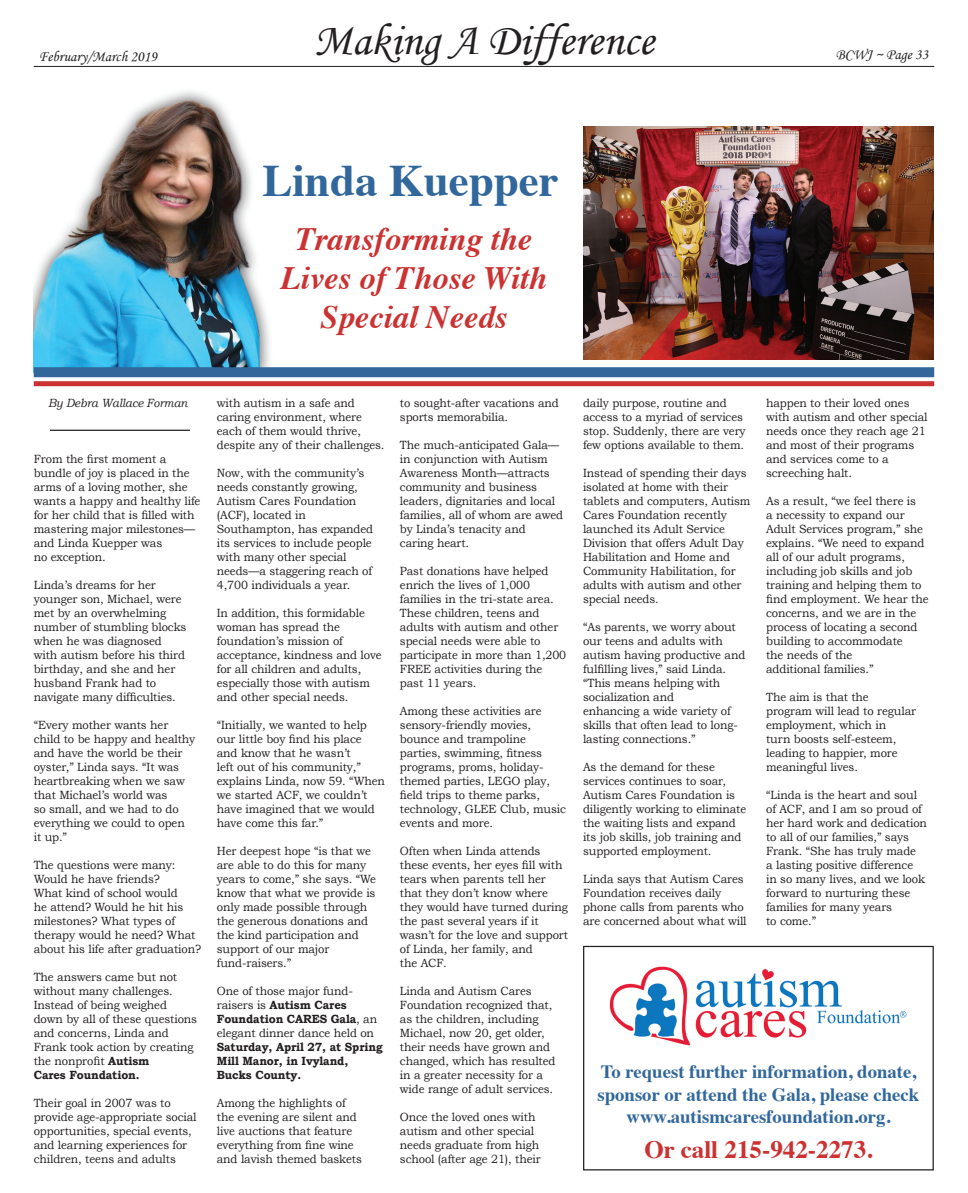
<style>
.page{position:relative;width:968px;height:1193px;background:#fff}
.page>*{position:absolute;margin:0;border:0;box-sizing:border-box;transform-origin:0 0}
.t1{font:45px "Monotype Corsiva";color:#231f20}
.t2{font:700 45px "Times";color:#31679b}
.t3{font:italic 700 32.5px/39px "Times";color:#cb3231;text-align:center}
.t4{font:700 25px "Times";color:#cb3231}
.t5{font:700 18.75px/22.5px "Times";color:#31679b;text-align:center}
.t6{font:15px "Monotype Corsiva";color:#231f20}
.t7{font:11.88px/14px "Bookman Old Style";letter-spacing:-.01em;color:#231f20;scale:.95 1}
.t8{font:700 11.88px/14px "Bookman Old Style";letter-spacing:-.01em;color:#231f20;scale:.95 1}
.t9{font:italic 11.88px "Bookman Old Style";letter-spacing:-.01em;color:#231f20;scale:.95 1}
.s1{font-weight:700}
.s2{font-weight:400}
</style>
<div class="page">
<hr style="left:34px;top:66px;width:900px;height:1px;background:#231f20">
<img style="left:583px;top:126px;width:350px;height:234px">
<img style="left:34px;top:91px;width:236px;height:276px">
<div style="left:34px;top:367px;width:900px;height:10px;background:#31679b"></div>
<div style="left:34px;top:381px;width:900px;height:5px;background:#cb3231"></div>
<hr style="left:50px;top:429px;width:140px;height:2px;background:#231f20">
<div style="left:583px;top:945px;width:350px;height:225px;border:1px solid #231f20"></div>
<img style="left:609px;top:966px;width:298px;height:80px">
<p class="t6" style="left:39px;top:47px;width:120px">February/March 2019</p>
<p class="t1" style="left:314px;top:12px;width:342px">Making A Difference</p>
<p class="t6" style="left:835px;top:45px;width:94px">BCWJ ~ Page 33</p>
<p class="t2" style="left:262px;top:138px;width:298px">Linda Kuepper</p>
<p class="t3" style="left:281px;top:217px;width:268px">Transforming the<br>Lives of Those With<br>Special Needs</p>
<p class="t9" style="left:48px;top:396px;width:148px">By Debra Wallace Forman</p>
<p class="t7" style="left:34px;top:452px;width:177px">From the first moment a bundle of joy is placed in the arms of a loving mother, she wants a happy and healthy life for her child that is filled with mastering major milestones— and Linda Kuepper was</p>
<p class="t7" style="left:34px;top:550px;width:77px">no exception.</p>
<p class="t7" style="left:34px;top:578px;width:162px">Linda’s dreams for her younger son, Michael, were met by an overwhelming number of stumbling blocks when he was diagnosed with autism before his third birthday, and she and her husband Frank had to navigate many difficulties.</p>
<p class="t7" style="left:34px;top:718px;width:172px">“Every mother wants her child to be happy and healthy and have the world be their oyster,” Linda says. “It was heartbreaking when we saw that Michael’s world was<br>so small, and we had to do everything we could to open</p>
<p class="t7" style="left:34px;top:830px;width:37px">it up.”</p>
<p class="t7" style="left:34px;top:858px;width:178px">The questions were many:<br>Would he have friends?<br>What kind of school would<br>he attend? Would he hit his milestones? What types of therapy would he need? What about his life after graduation?</p>
<p class="t7" style="left:34px;top:970px;width:152px">The answers came but not without many challenges.<br>Instead of being weighed</p>
<p class="t7" style="left:34px;top:1012px;width:173px">down by all of these questions and concerns, Linda and<br>Frank took action by creating the nonprofit <span class="s1">Autism</span></p>
<p class="t8" style="left:34px;top:1068px;width:113px">Cares Foundation.</p>
<p class="t7" style="left:34px;top:1096px;width:173px">Their goal in 2007 was to provide age-appropriate social opportunities, special events, and learning experiences for children, teens and adults</p>
<p class="t7" style="left:217px;top:396px;width:178px">with autism in a safe and caring environment, where each of them would thrive, despite any of their challenges.</p>
<p class="t7" style="left:217px;top:466px;width:166px">Now, with the community’s needs constantly growing,<br>Autism Cares Foundation (ACF), located in<br>Southampton, has expanded its services to include people with many other special needs—a staggering reach of<br>4,700 individuals a year.</p>
<p class="t7" style="left:217px;top:606px;width:175px">In addition, this formidable woman has spread the foundation’s mission of acceptance, kindness and love for all children and adults, especially those with autism and other special needs.</p>
<p class="t7" style="left:217px;top:718px;width:178px">“Initially, we wanted to help our little boy find his place and know that he wasn’t<br>left out of his community,” explains Linda, now 59. “When we started ACF, we couldn’t have imagined that we would have come this far.”</p>
<p class="t7" style="left:217px;top:844px;width:169px">Her deepest hope “is that we are able to do this for many years to come,” she says. “We know that what we provide is only made possible through the generous donations and the kind participation and support of our major</p>
<p class="t7" style="left:217px;top:956px;width:80px">fund-raisers.”</p>
<p class="t8" style="left:217px;top:984px;width:176px"><span class="s2">One of those major fund&shy;raisers is</span> Autism Cares<br>Foundation CARES Gala<span class="s2">, an elegant dinner dance held on<br></span>Saturday, April 27, at Spring<br>Mill Manor, in Ivyland,<br>Bucks County.</p>
<p class="t7" style="left:217px;top:1096px;width:154px">Among the highlights of the evening are silent and live auctions that feature everything from fine wine and lavish themed baskets</p>
<p class="t7" style="left:400px;top:396px;width:169px">to sought-after vacations and sports memorabilia.</p>
<p class="t7" style="left:400px;top:438px;width:173px">The much-anticipated Gala— in conjunction with Autism<br>Awareness Month—attracts community and business leaders, dignitaries and local families, all of whom are awed by Linda’s tenacity and</p>
<p class="t7" style="left:400px;top:536px;width:74px">caring heart.</p>
<p class="t7" style="left:400px;top:564px;width:176px">Past donations have helped enrich the lives of 1,000 families in the tri-state area.<br>These children, teens and adults with autism and other special needs were able to participate in more than 1,200<br>FREE activities during the past 11 years.</p>
<p class="t7" style="left:400px;top:704px;width:176px">Among these activities are sensory-friendly movies, bounce and trampoline parties, swimming, fitness programs, proms, holiday&shy;themed parties, LEGO play, field trips to theme parks, technology, GLEE Club, music events and more.</p>
<p class="t7" style="left:400px;top:844px;width:178px">Often when Linda attends these events, her eyes fill with tears when parents tell her that they don’t know where they would have turned during the past several years if it wasn’t for the love and support of Linda, her family, and</p>
<p class="t7" style="left:400px;top:956px;width:51px">the ACF.</p>
<p class="t7" style="left:400px;top:984px;width:165px">Linda and Autism Cares<br>Foundation recognized that, as the children, including<br>Michael, now 20, get older, their needs have grown and changed, which has resulted in a greater necessity for a wide range of adult services.</p>
<p class="t7" style="left:400px;top:1110px;width:150px">Once the loved ones with autism and other special needs graduate from high school (after age 21), their</p>
<p class="t7" style="left:583px;top:396px;width:173px">daily purpose, routine and access to a myriad of services stop. Suddenly, there are very few options available to them.</p>
<p class="t7" style="left:583px;top:466px;width:178px">Instead of spending their days isolated at home with their tablets and computers, Autism<br>Cares Foundation recently launched its Adult Service<br>Division that offers Adult Day<br>Habilitation and Home and<br>Community Habilitation, for adults with autism and other special needs.</p>
<p class="t7" style="left:583px;top:620px;width:172px">“As parents, we worry about our teens and adults with autism having productive and fulfilling lives,” said Linda. “This means helping with socialization and</p>
<p class="t7" style="left:583px;top:704px;width:164px">enhancing a wide variety of skills that often lead to long-</p>
<p class="t7" style="left:583px;top:732px;width:120px">lasting connections.”</p>
<p class="t7" style="left:583px;top:760px;width:173px">As the demand for these services continues to soar,<br>Autism Cares Foundation is diligently working to eliminate the waiting lists and expand its job skills, job training and supported employment.</p>
<p class="t7" style="left:583px;top:872px;width:174px">Linda says that Autism Cares<br>Foundation receives daily phone calls from parents who are concerned about what will</p>
<p class="t7" style="left:766px;top:396px;width:171px">happen to their loved ones with autism and other special needs once they reach age 21 and most of their programs and services come to a screeching halt.</p>
<p class="t7" style="left:766px;top:494px;width:172px">As a result, “we feel there is<br>a necessity to expand our<br>Adult Services program,” she explains. “We need to expand all of our adult programs, including job skills and job training and helping them to find employment. We hear the concerns, and we are in the process of locating a second building to accommodate</p>
<p class="t7" style="left:766px;top:648px;width:92px">the needs of the</p>
<p class="t7" style="left:766px;top:662px;width:115px">additional families.”</p>
<p class="t7" style="left:766px;top:690px;width:159px">The aim is that the program will lead to regular employment, which in</p>
<p class="t7" style="left:766px;top:732px;width:140px">turn boosts self-esteem, leading to happier, more</p>
<p class="t7" style="left:766px;top:760px;width:98px">meaningful lives.</p>
<p class="t7" style="left:766px;top:788px;width:171px">“Linda is the heart and soul of ACF, and I am so proud of her hard work and dedication to all of our families,” says<br>Frank. “She has truly made<br>a lasting positive difference<br>in so many lives, and we look forward to nurturing these families for many years</p>
<p class="t7" style="left:766px;top:914px;width:54px">to come.”</p>
<p class="t5" style="left:597px;top:1058px;width:323px">To request further information, donate, sponsor or attend the Gala, please check www.autismcaresfoundation.org.</p>
<p class="t4" style="left:644px;top:1125px;width:230px">Or call 215-942-2273.</p>
</div>
